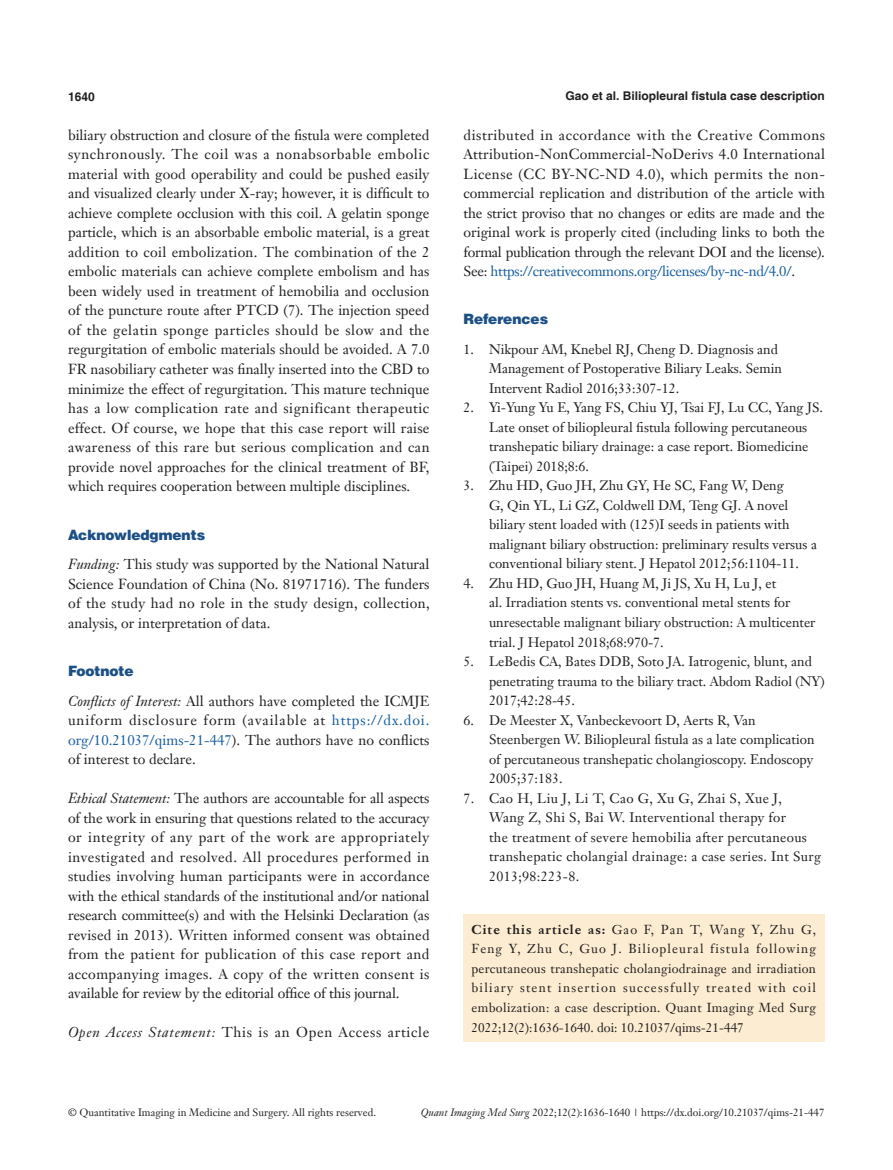
<style>
.page{position:relative;width:893px;height:1170px;background:#fff}
.page>*{position:absolute;margin:0;border:0;box-sizing:border-box;transform-origin:0 0}
.t1{font:14.25px/19.5px "Janson Text LT";color:#231f20;text-align:justify}
.t2{font:14.25px "Janson Text LT";letter-spacing:.05em;color:#231f20}
.一级标题-6_5{font:900 14.25px "Helvetica";color:#1c5085}
.t3{font:13.5px/19.5px "Janson Text LT";color:#231f20}
.t4{font:13.5px/19.5px "Janson Text LT";letter-spacing:.025em;color:#231f20}
.Cite{font:12.75px/19.5px "Janson Text LT";color:#231f20;text-align:justify}
.t5{font:700 12px "Helvetica";color:#231f20}
.t6{font:10.5px "Janson Text LT";color:#231f20}
.s1{font-style:italic}
.s2{color:#175d9e}
.s3{font-weight:700}
</style>
<div class="page">
<div style="left:463px;top:914px;width:361px;height:127px;background:#fcedd2"></div>
<p class="t5" style="left:68px;top:89px;width:28px">1640</p>
<p class="t5" style="left:565px;top:88px;width:261px">Gao et al. Biliopleural fistula case description</p>
<p class="t1" style="left:68px;top:125px;width:363px">biliary obstruction and closure of the fistula were completed synchronously. The coil was a nonabsorbable embolic material with good operability and could be pushed easily and visualized clearly under X-ray; however, it is difficult to achieve complete occlusion with this coil. A gelatin sponge particle, which is an absorbable embolic material, is a great addition to coil embolization. The combination of the 2 embolic materials can achieve complete embolism and has been widely used in treatment of hemobilia and occlusion of the puncture route after PTCD (7). The injection speed of the gelatin sponge particles should be slow and the regurgitation of embolic materials should be avoided. A 7.0<br>FR nasobiliary catheter was finally inserted into the CBD to minimize the effect of regurgitation. This mature technique has a low complication rate and significant therapeutic effect. Of course, we hope that this case report will raise awareness of this rare but serious complication and can provide novel approaches for the clinical treatment of BF, which requires cooperation between multiple disciplines.</p>
<p class="一级标题-6_5" style="left:68px;top:525px;width:139px">Acknowledgments</p>
<p class="t1" style="left:68px;top:554px;width:363px"><span class="s1">Funding:</span> This study was supported by the National Natural Science Foundation of China (No. 81971716). The funders of the study had no role in the study design, collection, analysis, or interpretation of data.</p>
<p class="一级标题-6_5" style="left:68px;top:662px;width:67px">Footnote</p>
<p class="t1" style="left:68px;top:690px;width:363px"><span class="s1">Conflicts of Interest:</span> All authors have completed the ICMJE uniform disclosure form (available at <span class="s2">https://dx.doi. org/10.21037/qims-21-447</span>). The authors have no conflicts of interest to declare.</p>
<p class="t1" style="left:68px;top:788px;width:363px"><span class="s1">Ethical Statement:</span> The authors are accountable for all aspects of the work in ensuring that questions related to the accuracy or integrity of any part of the work are appropriately investigated and resolved. All procedures performed in studies involving human participants were in accordance with the ethical standards of the institutional and/or national research committee(s) and with the Helsinki Declaration (as revised in 2013). Written informed consent was obtained from the patient for publication of this case report and accompanying images. A copy of the written consent is available for review by the editorial office of this journal.</p>
<p class="t2" style="left:68px;top:1023px;width:363px"><span class="s1">Open Access Statement:</span> This is an Open Access article</p>
<p class="t1" style="left:463px;top:125px;width:363px">distributed in accordance with the Creative Commons Attribution-NonCommercial-NoDerivs 4.0 International License (CC BY-NC-ND 4.0), which permits the non&shy;commercial replication and distribution of the article with the strict proviso that no changes or edits are made and the original work is properly cited (including links to both the formal publication through the relevant DOI and the license).<br>See: <span class="s2">https://creativecommons.org/licenses/by-nc-nd/4.0/</span>.</p>
<p class="一级标题-6_5" style="left:463px;top:310px;width:86px">References</p>
<p class="t3" style="left:489px;top:339px;width:294px;text-indent:-26px">1. Nikpour AM, Knebel RJ, Cheng D. Diagnosis and<br>Management of Postoperative Biliary Leaks. Semin<br>Intervent Radiol 2016;33:307-12.</p>
<p class="t3" style="left:489px;top:398px;width:336px;text-indent:-26px">2. Yi-Yung Yu E, Yang FS, Chiu YJ, Tsai FJ, Lu CC, Yang JS.<br>Late onset of biliopleural fistula following percutaneous transhepatic biliary drainage: a case report. Biomedicine (Taipei) 2018;8:6.</p>
<p class="t3" style="left:489px;top:476px;width:329px;text-indent:-26px">3. Zhu HD, Guo JH, Zhu GY, He SC, Fang W, Deng<br>G, Qin YL, Li GZ, Coldwell DM, Teng GJ. A novel biliary stent loaded with (125)I seeds in patients with malignant biliary obstruction: preliminary results versus a conventional biliary stent. J Hepatol 2012;56:1104-11.</p>
<p class="t3" style="left:489px;top:573px;width:328px;text-indent:-26px">4. Zhu HD, Guo JH, Huang M, Ji JS, Xu H, Lu J, et<br>al. Irradiation stents vs. conventional metal stents for unresectable malignant biliary obstruction: A multicenter trial. J Hepatol 2018;68:970-7.</p>
<p class="t3" style="left:489px;top:651px;width:337px;text-indent:-26px">5. LeBedis CA, Bates DDB, Soto JA. Iatrogenic, blunt, and penetrating trauma to the biliary tract. Abdom Radiol (NY)<br>2017;42:28-45.</p>
<p class="t3" style="left:489px;top:710px;width:327px;text-indent:-26px">6. De Meester X, Vanbeckevoort D, Aerts R, Van Steenbergen W. Biliopleural fistula as a late complication of percutaneous transhepatic cholangioscopy. Endoscopy 2005;37:183.</p>
<p class="t4" style="left:489px;top:788px;width:334px;text-indent:-26px">7. Cao H, Liu J, Li T, Cao G, Xu G, Zhai S, Xue J,<br>Wang Z, Shi S, Bai W. Interventional therapy for<br>the treatment of severe hemobilia after percutaneous transhepatic cholangial drainage: a case series. Int Surg 2013;98:223-8.</p>
<p class="Cite" style="left:471px;top:919px;width:346px"><span class="s3">Cite this article as:</span> Gao F, Pan T, Wang Y, Zhu G, Feng Y, Zhu C, Guo J. Biliopleural fistula following percutaneous transhepatic cholangiodrainage and irradiation biliary stent insertion successfully treated with coil embolization: a case description. Quant Imaging Med Surg 2022;12(2):1636-1640. doi: 10.21037/qims-21-447</p>
<p class="t6" style="left:68px;top:1105px;width:310px">© Quantitative Imaging in Medicine and Surgery. All rights reserved.</p>
<p class="t6" style="left:421px;top:1105px;width:405px"><span class="s1">Quant Imaging Med Surg</span> 2022;12(2):1636-1640 | https://dx.doi.org/10.21037/qims-21-447</p>
</div>
